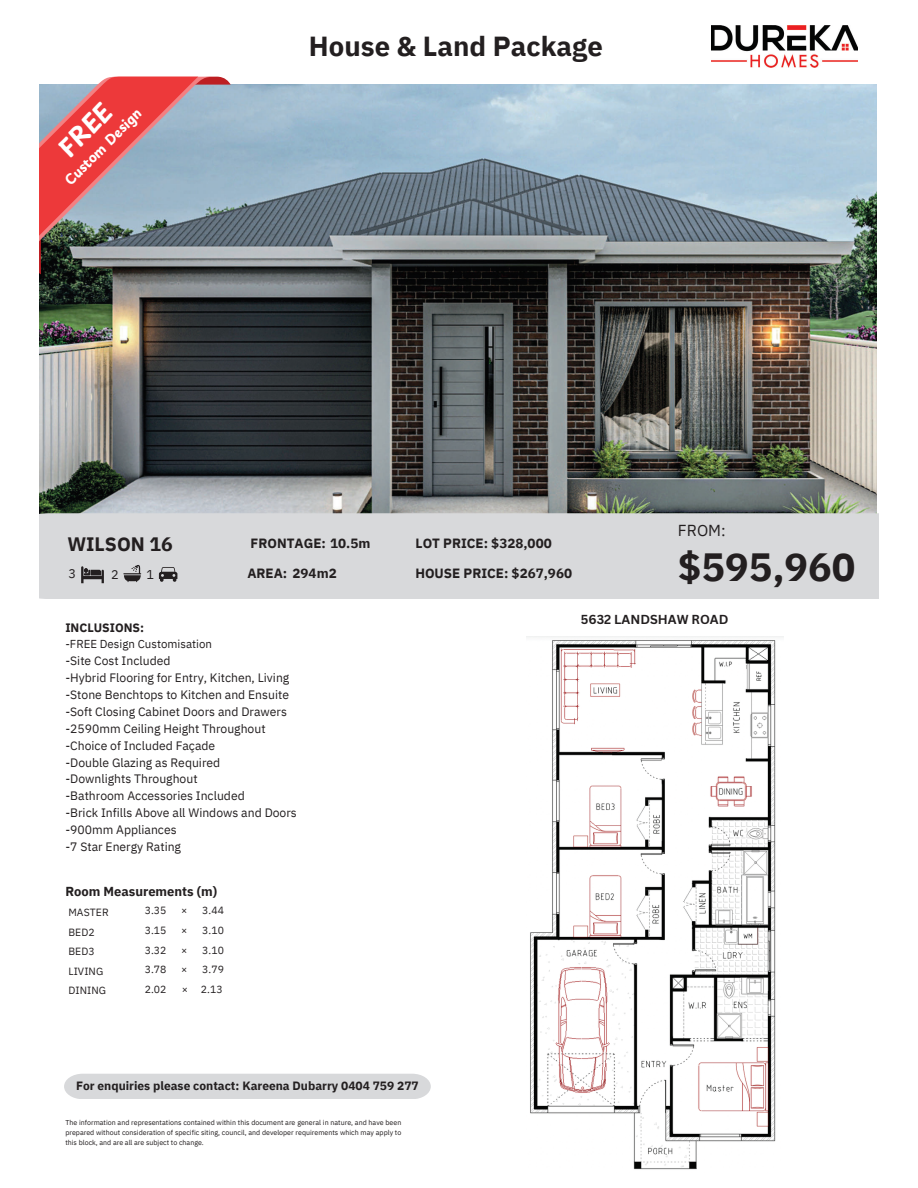
<style>
.page{position:relative;width:918px;height:1188px;background:#fff}
.page>*{position:absolute;margin:0;border:0;box-sizing:border-box;transform-origin:0 0}
.t1{font:700 39.3px "IBM Plex Sans";color:#231f20}
.t2{font:700 27.45px "IBM Plex Sans";color:#231f20}
.t3{font:700 24.75px "Playpen Sans";color:#fff}
.t4{font:700 19.35px "IBM Plex Sans";color:#231f20}
.t5{font:15.9px "IBM Plex Sans";color:#231f20}
.t6{font:700 13.35px "IBM Plex Sans";color:#231f20}
.t7{font:700 13.35px "Playpen Sans";color:#fff}
.t8{font:700 13.05px "IBM Plex Sans";color:#231f20}
.t9{font:700 12.75px "Canva Sans";color:#231f20}
.t10{font:12.75px "IBM Plex Sans";color:#231f20}
.t11{font:12.15px/17px "IBM Plex Sans";color:#231f20}
.t12{font:700 12.15px "IBM Plex Sans";color:#231f20}
.t13{font:700 12px "IBM Plex Sans";color:#231f20}
.t14{font:11.55px "IBM Plex Sans";color:#231f20}
.t15{font:10.5px/19.6px "IBM Plex Sans";letter-spacing:.005em;color:#231f20}
.t16{font:7.05px/9.4px "IBM Plex Sans";color:#231f20;text-align:justify}
</style>
<div class="page">
<img style="left:711px;top:26px;width:147px;height:41px">
<img style="left:39px;top:84px;width:837px;height:429px">
<div style="left:39px;top:513px;width:840px;height:86px;background:#d8d9db"></div>
<svg style="left:81px;top:566px;width:23px;height:17px"></svg>
<svg style="left:123px;top:565px;width:18px;height:17px"></svg>
<svg style="left:159px;top:567px;width:18px;height:15px"></svg>
<svg style="left:39px;top:77px;width:192px;height:197px;background:#a67f87"></svg>
<div style="left:64px;top:1074px;width:367px;height:25px;background:#d8d9db"></div>
<img style="left:530px;top:640px;width:246px;height:530px">
<h3 class="t3" style="left:49px;top:138px;width:65px;rotate:-45deg">FREE</h3>
<p class="t7" style="left:60px;top:175px;width:103px;rotate:-45deg">Custom Design</p>
<h2 class="t2" style="left:309px;top:28px;width:295px">House &amp; Land Package</h2>
<h3 class="t4" style="left:67px;top:531px;width:107px">WILSON 16</h3>
<p class="t6" style="left:251px;top:534px;width:121px">FRONTAGE: 10.5m</p>
<p class="t10" style="left:68px;top:565px;width:9px">3</p>
<p class="t10" style="left:111px;top:566px;width:9px">2</p>
<p class="t10" style="left:147px;top:566px;width:9px">1</p>
<p class="t6" style="left:247px;top:564px;width:91px">AREA: 294m2</p>
<p class="t6" style="left:416px;top:534px;width:138px">LOT PRICE: $328,000</p>
<p class="t6" style="left:415px;top:564px;width:158px">HOUSE PRICE: $267,960</p>
<h3 class="t5" style="left:678px;top:520px;width:49px">FROM:</h3>
<h1 class="t1" style="left:678px;top:540px;width:179px">$595,960</h1>
<p class="t12" style="left:65px;top:620px;width:80px">INCLUSIONS:</p>
<p class="t14" style="left:65px;top:637px;width:148px">-FREE Design Customisation</p>
<p class="t11" style="left:65px;top:652px;width:233px">-Site Cost Included<br>-Hybrid Flooring for Entry, Kitchen, Living -Stone Benchtops to Kitchen and Ensuite -Soft Closing Cabinet Doors and Drawers -2590mm Ceiling Height Throughout -Choice of Included Façade<br>-Double Glazing as Required<br>-Downlights Throughout<br>-Bathroom Accessories Included<br>-Brick Infills Above all Windows and Doors -900mm Appliances<br>-7 Star Energy Rating</p>
<p class="t8" style="left:65px;top:882px;width:153px">Room Measurements (m)</p>
<p class="t15" style="left:145px;top:901px;width:23px">3.35</p>
<p class="t15" style="left:181px;top:901px;width:8px">×</p>
<p class="t15" style="left:202px;top:901px;width:23px">3.44</p>
<p class="t15" style="left:145px;top:920px;width:23px">3.15</p>
<p class="t15" style="left:181px;top:920px;width:8px">×</p>
<p class="t15" style="left:202px;top:920px;width:23px">3.10</p>
<p class="t15" style="left:145px;top:940px;width:23px">3.32</p>
<p class="t15" style="left:181px;top:940px;width:8px">×</p>
<p class="t15" style="left:202px;top:940px;width:23px">3.10</p>
<p class="t15" style="left:145px;top:959px;width:23px">3.78</p>
<p class="t15" style="left:181px;top:959px;width:8px">×</p>
<p class="t15" style="left:202px;top:959px;width:23px">3.79</p>
<p class="t15" style="left:145px;top:979px;width:23px">2.02</p>
<p class="t15" style="left:182px;top:979px;width:42px">× 2.13</p>
<p class="t15" style="left:68px;top:902px;width:42px">MASTER<br>BED2<br>BED3<br>LIVING<br>DINING</p>
<p class="t13" style="left:76px;top:1078px;width:344px">For enquiries please contact: Kareena Dubarry 0404 759 277</p>
<p class="t16" style="left:65px;top:1118px;width:338px">The information and representations contained within this document are general in nature, and have been prepared without consideration of specific siting, council, and developer requirements which may apply to this block, and are all are subject to change.</p>
<p class="t9" style="left:581px;top:610px;width:149px">5632 LANDSHAW ROAD</p>
</div>
